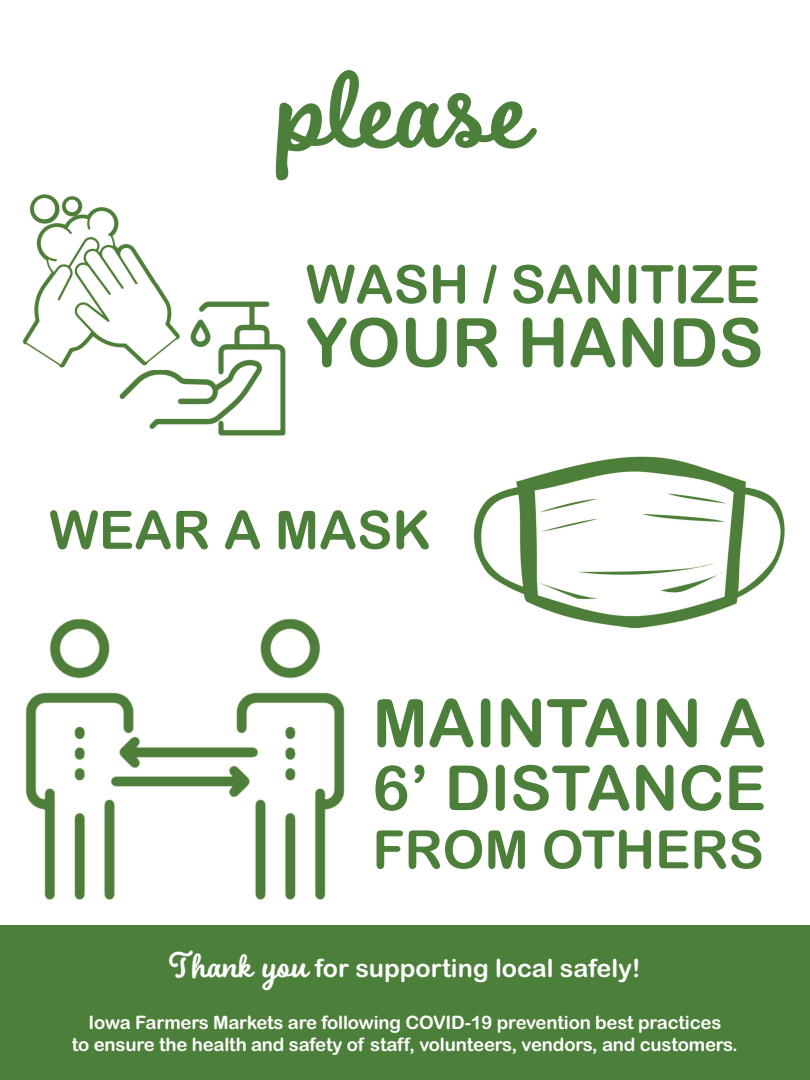
<style>
.page{position:relative;width:810px;height:1080px;background:#fff}
.page>*{position:absolute;margin:0;border:0;box-sizing:border-box;transform-origin:0 0}
.t1{font:700 132.38px "Boucherie Cursive";letter-spacing:-.01em;color:#4c7f3a}
.t2{font:67.5px "Arial Rounded MT Bold";color:#4c7f3a}
.t3{font:66.19px "Arial Rounded MT Bold";color:#4c7f3a}
.t4{font:62.19px "Arial Rounded MT Bold";color:#4c7f3a}
.t5{font:52.94px "Arial Rounded MT Bold";color:#4c7f3a}
.t6{font:25.12px "Arial Rounded MT Bold";color:#fff}
.t7{font:18.5px/22.2px "Arial Rounded MT Bold";letter-spacing:-.01em;color:#fff;text-align:center}
.s1{font-family:"Boucherie Cursive";font-weight:700;font-size:39.69px}
</style>
<div class="page">
<div style="left:0;top:925px;width:810px;height:155px;background:#4c7f3a"></div>
<img style="left:24px;top:618px;width:322px;height:308px">
<img style="left:473px;top:456px;width:312px;height:173px">
<img style="left:22px;top:194px;width:137px;height:174px">
<img style="left:119px;top:301px;width:167px;height:135px">
<img style="left:118px;top:285px;width:68px;height:84px">
<p class="t1" style="left:279px;top:58px;width:253px">please</p>
<p class="t5" style="left:306px;top:253px;width:455px">WASH / SANITIZE</p>
<p class="t2" style="left:306px;top:303px;width:459px">YOUR HANDS</p>
<p class="t5" style="left:49px;top:499px;width:384px">WEAR A MASK</p>
<p class="t3" style="left:373px;top:684px;width:395px">MAINTAIN A</p>
<p class="t4" style="left:373px;top:751px;width:395px">6’ DISTANCE</p>
<p class="t5" style="left:373px;top:818px;width:393px">FROM OTHERS</p>
<p class="t6" style="left:170px;top:953px;width:472px"><span class="s1">Thank you</span> for supporting local safely!</p>
<p class="t7" style="left:72px;top:1011px;width:668px">Iowa Farmers Markets are following COVID-19 prevention best practices<br>to ensure the health and safety of staff, volunteers, vendors, and customers.</p>
</div>
